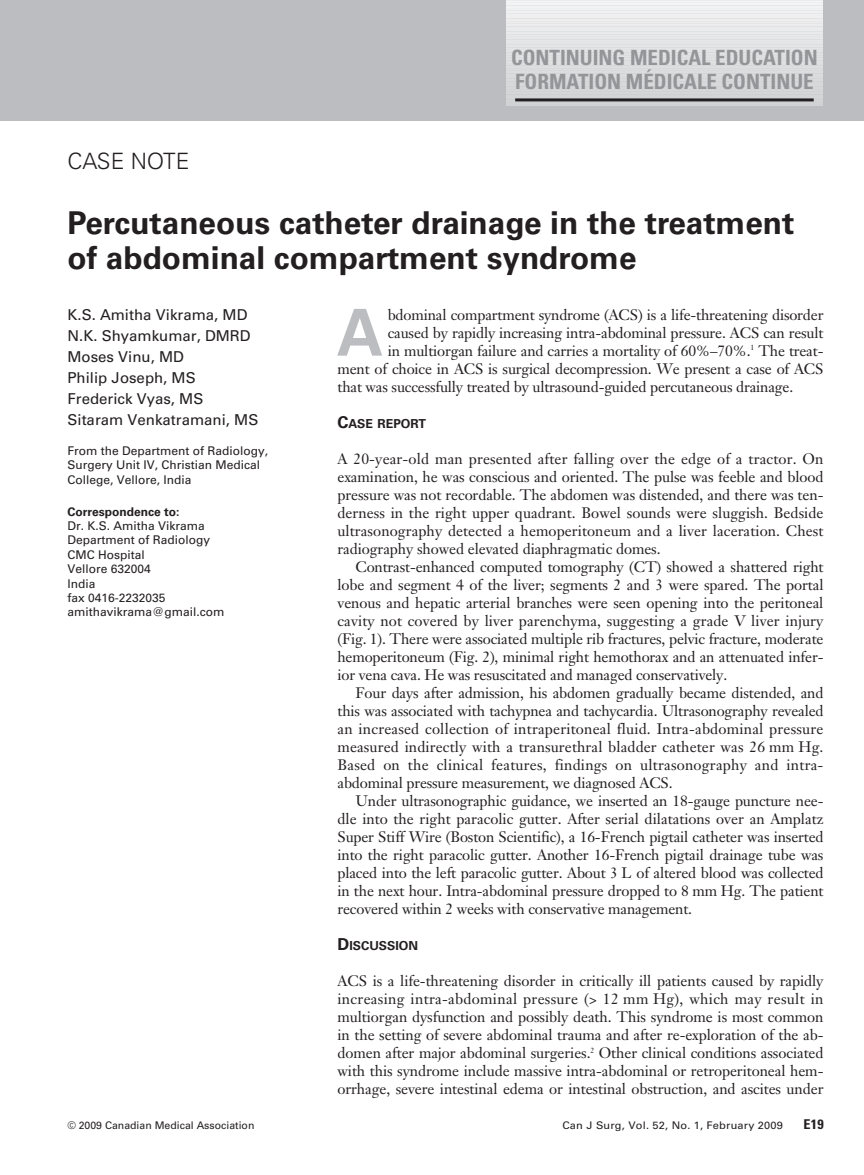
<style>
.page{position:relative;width:864px;height:1175px;background:#fff}
.page>*{position:absolute;margin:0;border:0;box-sizing:border-box;transform-origin:0 0}
.t1{font:700 64.65px "Univers";color:#bcbdc0}
.t2{font:700 31.5px/34.5px "Univers";color:#231f20}
.t3{font:300 22.5px "Univers";color:#231f20}
.t4{font:700 condensed 21px/24px "Univers";color:#939598}
.t5{font:15px/18px "Janson Text";letter-spacing:-.01em;color:#231f20;text-align:justify}
.t6{font:15px/21px "Univers";color:#231f20}
.t7{font:700 condensed 13.5px "Univers";color:#231f20;scale:1.05 1}
.t8{font:700 12.3px "Univers";color:#231f20}
.t9{font:12px/14.4px "Univers";color:#231f20}
.t10{font:700 12px "Univers";color:#231f20}
.t11{font:10.5px "Univers";color:#231f20;scale:1.05 1}
.t12{font:10.5px "Univers";color:#231f20}
.s1{font-size:16.5px}
</style>
<div class="page">
<div style="left:0;top:0;width:864px;height:120px;background:#bcbdc0"></div>
<div style="left:506px;top:101px;width:316px;height:5px;background:#d2d3d5"></div>
<svg style="left:506px;top:100px;width:316px;height:2px"></svg>
<hr style="left:506px;top:96px;width:316px;height:4px;background:#d4d5d7">
<hr style="left:506px;top:94px;width:316px;height:4px;background:#d4d5d7">
<hr style="left:506px;top:91px;width:316px;height:4px;background:#d5d6d8">
<hr style="left:506px;top:88px;width:316px;height:4px;background:#d6d7d9">
<hr style="left:506px;top:86px;width:316px;height:4px;background:#d7d8da">
<hr style="left:506px;top:83px;width:316px;height:4px;background:#d8d9db">
<hr style="left:506px;top:81px;width:316px;height:4px;background:#d8d9db">
<hr style="left:506px;top:78px;width:316px;height:4px;background:#d9dadc">
<hr style="left:506px;top:75px;width:316px;height:4px;background:#dadbdd">
<hr style="left:506px;top:73px;width:316px;height:4px;background:#dbdcde">
<hr style="left:506px;top:70px;width:316px;height:4px;background:#dcdddf">
<div style="left:506px;top:67px;width:316px;height:5px;background:#dcdddf"></div>
<hr style="left:506px;top:65px;width:316px;height:4px;background:#dddee0">
<hr style="left:506px;top:62px;width:316px;height:4px;background:#dedfe1">
<hr style="left:506px;top:60px;width:316px;height:4px;background:#dfe0e2">
<hr style="left:506px;top:57px;width:316px;height:4px;background:#e0e1e3">
<hr style="left:506px;top:54px;width:316px;height:4px;background:#e1e2e4">
<hr style="left:506px;top:52px;width:316px;height:4px;background:#e1e2e4">
<hr style="left:506px;top:49px;width:316px;height:4px;background:#e2e3e5">
<hr style="left:506px;top:47px;width:316px;height:4px;background:#e3e4e6">
<hr style="left:506px;top:44px;width:316px;height:4px;background:#e4e5e7">
<hr style="left:506px;top:41px;width:316px;height:4px;background:#e5e6e8">
<hr style="left:506px;top:39px;width:316px;height:4px;background:#e6e7e9">
<hr style="left:506px;top:36px;width:316px;height:4px;background:#e7e8e9">
<div style="left:506px;top:33px;width:316px;height:5px;background:#e8e9ea"></div>
<hr style="left:506px;top:31px;width:316px;height:4px;background:#e9eaeb">
<hr style="left:506px;top:28px;width:316px;height:4px;background:#eaebec">
<hr style="left:506px;top:26px;width:316px;height:4px;background:#ebebed">
<hr style="left:506px;top:23px;width:316px;height:4px;background:#ececee">
<div style="left:506px;top:20px;width:316px;height:5px;background:#ededee"></div>
<hr style="left:506px;top:18px;width:316px;height:4px;background:#eeeeef">
<hr style="left:506px;top:15px;width:316px;height:4px;background:#efeff0">
<hr style="left:506px;top:13px;width:316px;height:4px;background:#f0f0f1">
<hr style="left:506px;top:10px;width:316px;height:4px;background:#f0f1f2">
<hr style="left:506px;top:7px;width:316px;height:4px;background:#f1f2f3">
<hr style="left:506px;top:5px;width:316px;height:4px;background:#f2f3f4">
<hr style="left:506px;top:2px;width:316px;height:4px;background:#ecedee">
<hr style="left:506px;top:0;width:316px;height:4px;background:#f4f5f5">
<hr style="left:515px;top:98px;width:299px;height:3px;background:#231f20">
<h3 class="t3" style="left:68px;top:152px;width:123px">CASE NOTE</h3>
<h3 class="t4" style="left:511px;top:48px;width:308px">CONTINUING MEDICAL EDUCATION<br>FORMATION MÉDICALE CONTINUE</h3>
<h2 class="t2" style="left:68px;top:209px;width:728px">Percutaneous catheter drainage in the treatment of abdominal compartment syndrome</h2>
<p class="t6" style="left:68px;top:306px;width:192px">K.S. Amitha Vikrama, MD<br>N.K. Shyamkumar, DMRD<br>Moses Vinu, MD<br>Philip Joseph, MS<br>Frederick Vyas, MS<br>Sitaram Venkatramani, MS</p>
<p class="t9" style="left:68px;top:444px;width:202px">From the Department of Radiology,<br>Surgery Unit IV, Christian Medical<br>College, Vellore, India</p>
<h1 class="t1" style="left:337px;top:309px;width:48px">A</h1>
<p class="t5" style="left:388px;top:307px;width:437px">bdominal compartment syndrome (ACS) is a life-threatening disorder</p>
<p class="t5" style="left:388px;top:325px;width:437px">caused by rapidly increasing intra-abdominal pressure. ACS can result</p>
<p class="t5" style="left:388px;top:343px;width:437px">in multiorgan failure and carries a mortality of 60%–70%.<sup>1</sup> The treat-</p>
<p class="t5" style="left:337px;top:361px;width:488px">ment of choice in ACS is surgical decompression. We present a case of ACS</p>
<p class="t5" style="left:337px;top:379px;width:457px">that was successfully treated by ultrasound-guided percutaneous drainage.</p>
<p class="t8" style="left:338px;top:419px;width:90px"><span class="s1">C</span>ASE REPORT</p>
<p class="t5" style="left:338px;top:451px;width:488px">A 20-year-old man presented after falling over the edge of a tractor. On examination, he was conscious and oriented. The pulse was feeble and blood pressure was not recordable. The abdomen was distended, and there was ten&shy;derness in the right upper quadrant. Bowel sounds were sluggish. Bedside ultrasonography detected a hemoperitoneum and a liver laceration. Chest radiography showed elevated diaphragmatic domes.</p>
<p class="t5" style="left:338px;top:559px;width:488px;text-indent:18px">Contrast-enhanced computed tomography (CT) showed a shattered right lobe and segment 4 of the liver; segments 2 and 3 were spared. The portal venous and hepatic arterial branches were seen opening into the peritoneal cavity not covered by liver parenchyma, suggesting a grade V liver injury (Fig. 1). There were associated multiple rib fractures, pelvic fracture, moderate hemoperitoneum (Fig. 2), minimal right hemothorax and an attenuated infer&shy;ior vena cava. He was resuscitated and managed conservatively.</p>
<p class="t5" style="left:338px;top:685px;width:488px;text-indent:18px">Four days after admission, his abdomen gradually became distended, and this was associated with tachypnea and tachycardia. Ultrasonography revealed an increased collection of intraperitoneal fluid. Intra-abdominal pressure measured indirectly with a transurethral bladder catheter was 26 mm Hg.<br>Based on the clinical features, findings on ultrasonography and intra&shy;abdominal pressure measurement, we diagnosed ACS.</p>
<p class="t5" style="left:338px;top:793px;width:488px;text-indent:18px">Under ultrasonographic guidance, we inserted an 18-gauge puncture nee&shy;dle into the right paracolic gutter. After serial dilatations over an Amplatz Super Stiff Wire (Boston Scientific), a 16-French pigtail catheter was inserted into the right paracolic gutter. Another 16-French pigtail drainage tube was placed into the left paracolic gutter. About 3 L of altered blood was collected in the next hour. Intra-abdominal pressure dropped to 8 mm Hg. The patient recovered within 2 weeks with conservative management.</p>
<p class="t8" style="left:338px;top:941px;width:82px"><span class="s1">D</span>ISCUSSION</p>
<p class="t5" style="left:338px;top:973px;width:488px">ACS is a life-threatening disorder in critically ill patients caused by rapidly increasing intra-abdominal pressure (&gt; 12 mm Hg), which may result in multiorgan dysfunction and possibly death. This syndrome is most common in the setting of severe abdominal trauma and after re-exploration of the ab&shy;domen after major abdominal surgeries.<sup>2</sup> Other clinical conditions associated with this syndrome include massive intra-abdominal or retroperitoneal hem&shy;orrhage, severe intestinal edema or intestinal obstruction, and ascites under</p>
<p class="t10" style="left:68px;top:507px;width:113px">Correspondence to:</p>
<p class="t9" style="left:68px;top:519px;width:158px">Dr. K.S. Amitha Vikrama<br>Department of Radiology<br>CMC Hospital<br>Vellore 632004<br>India<br>fax 0416-2232035 amithavikrama@gmail.com</p>
<p class="t12" style="left:68px;top:1121px;width:188px">© 2009 Canadian Medical Association</p>
<p class="t11" style="left:562px;top:1121px;width:212px">Can J Surg, Vol. 52, No. 1, February 2009</p>
<p class="t7" style="left:804px;top:1119px;width:21px">E19</p>
</div>
